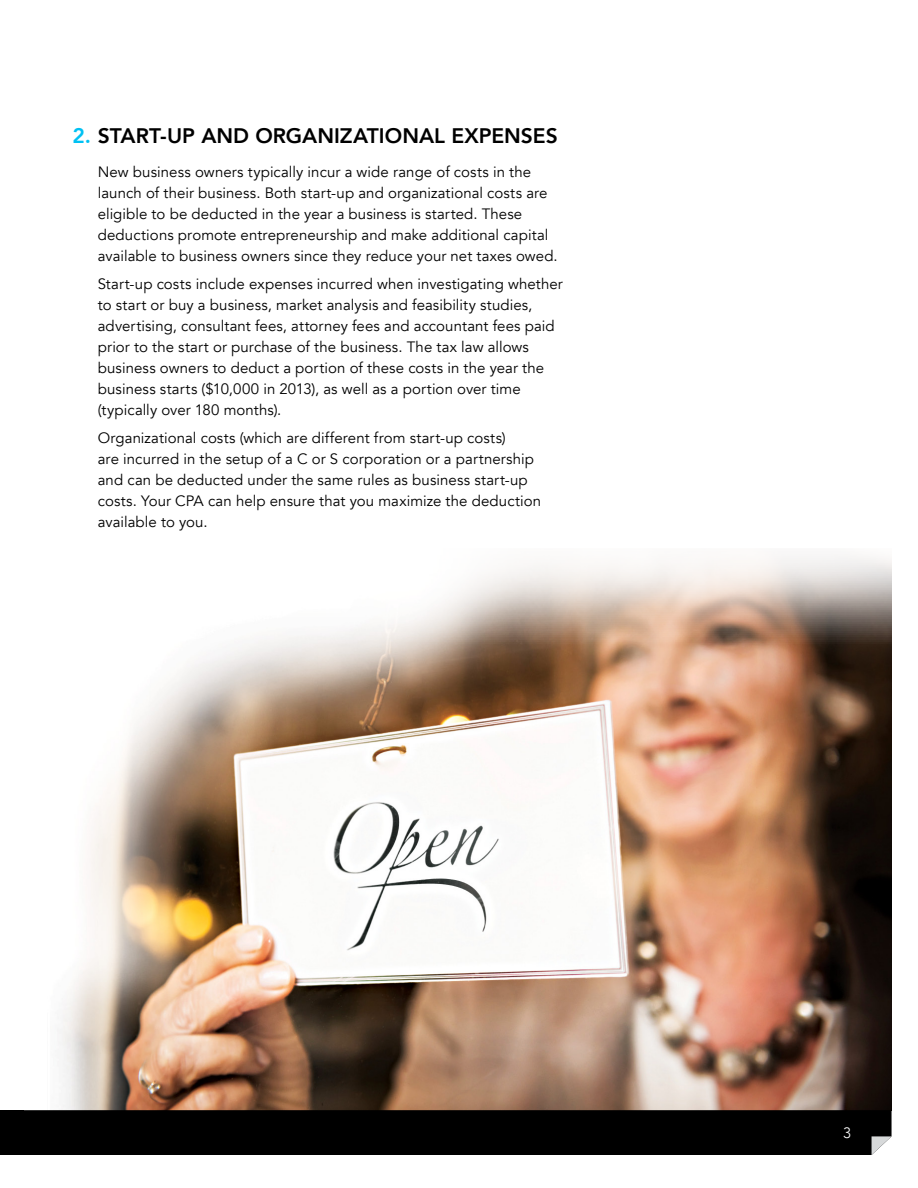
<style>
.page{position:relative;width:918px;height:1188px;background:#fff}
.page>*{position:absolute;margin:0;border:0;box-sizing:border-box;transform-origin:0 0}
.t1{font:800 21px "Avenir LT Com";color:#000}
.t2{font:15px/21px "Avenir LT Com";letter-spacing:.005em;color:#000}
.t3{font:300 15px "Avenir LT Com";color:#fff}
.s1{color:#00c1f3}
</style>
<div class="page">
<img style="left:57px;top:556px;width:835px;height:554px">
<div style="left:0;top:1110px;width:892px;height:45px;background:#000"></div>
<h1 class="t1" style="left:72px;top:123px;width:393px"><span class="s1">2.</span> START-UP AN D ORGANI ZATIONAL EXPENSES</h1>
<p class="t2" style="left:98px;top:162px;width:461px">New business owners typically incur a wide range of costs in the launch of their business. Both start-up and organizational costs are eligible to be deducted in the year a business is started. These deductions promote entrepreneurship and make additional capital available to business owners since they reduce your net taxes owed.</p>
<p class="t2" style="left:98px;top:273px;width:467px">Start-up costs include expenses incurred when investigating whether to start or buy a business, market analysis and feasibility studies, advertising, consultant fees, attorney fees and accountant fees paid prior to the start or purchase of the business. The tax law allows business owners to deduct a portion of these costs in the year the business starts ($10,000 in 2013), as well as a portion over time (typically over 180 months).</p>
<p class="t2" style="left:98px;top:427px;width:445px">Organizational costs (which are different from start-up costs)<br>are incurred in the setup of a C or S corporation or a partnership and can be deducted under the same rules as business start-up costs. Your CPA can help ensure that you maximize the deduction available to you.</p>
<p class="t3" style="left:843px;top:1124px;width:9px">3</p>
</div>
